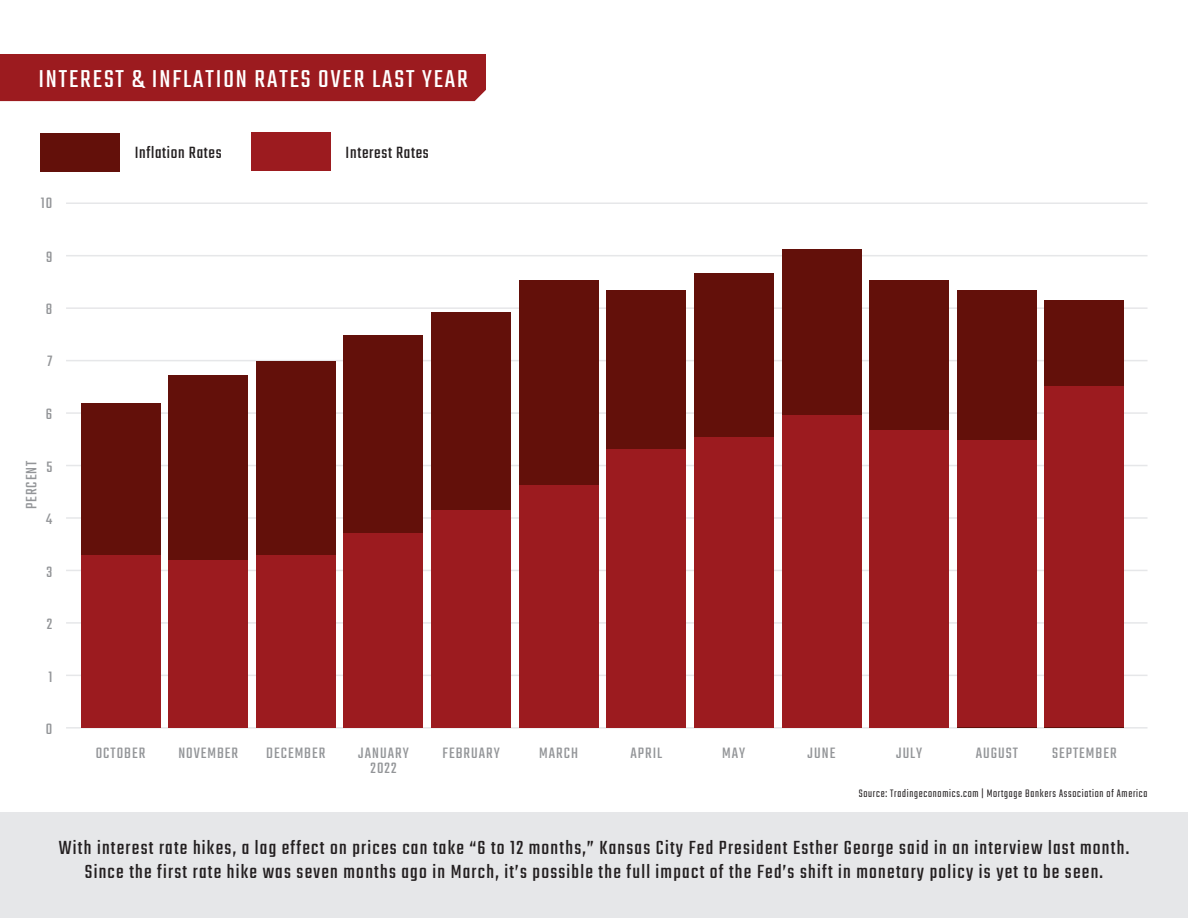
<style>
.page{position:relative;width:1188px;height:918px;background:#fff}
.page>*{position:absolute;margin:0;border:0;box-sizing:border-box;transform-origin:0 0}
.t1{font:27px "Teko";letter-spacing:.07em;color:#fff}
.t2{font:21px/24px "Teko";letter-spacing:.06em;color:#231f20;text-align:center}
.t3{font:18px "Teko";letter-spacing:.04em;color:#231f20}
.t4{font:16.65px/15.5px "Teko";letter-spacing:.06em;color:#939598;text-align:center}
.t5{font:300 12px "Teko";letter-spacing:.06em;color:#231f20}
</style>
<div class="page">
<div style="left:0;top:812px;width:1188px;height:106px;background:#e6e7e9"></div>
<div style="left:0;top:54px;width:486px;height:47px;background:#9c1b1f"></div>
<div style="left:41px;top:133px;width:79px;height:39px;background:#63100a"></div>
<div style="left:251px;top:132px;width:80px;height:39px;background:#9c1b1f"></div>
<hr style="left:66px;top:727px;width:1082px;height:2px;background:#e6e7e9">
<hr style="left:66px;top:675px;width:1082px;height:1px;background:#e6e7e9">
<hr style="left:66px;top:622px;width:1082px;height:2px;background:#e6e7e9">
<hr style="left:66px;top:570px;width:1082px;height:1px;background:#e6e7e9">
<hr style="left:66px;top:517px;width:1082px;height:2px;background:#e6e7e9">
<hr style="left:66px;top:465px;width:1082px;height:1px;background:#e6e7e9">
<hr style="left:66px;top:412px;width:1082px;height:2px;background:#e6e7e9">
<hr style="left:66px;top:360px;width:1082px;height:1px;background:#e6e7e9">
<hr style="left:66px;top:307px;width:1082px;height:2px;background:#e6e7e9">
<hr style="left:66px;top:255px;width:1082px;height:1px;background:#e6e7e9">
<hr style="left:66px;top:202px;width:1082px;height:2px;background:#e6e7e9">
<div style="left:81px;top:403px;width:79px;height:324px;background:#63100a"></div>
<div style="left:168px;top:375px;width:80px;height:352px;background:#63100a"></div>
<div style="left:256px;top:361px;width:80px;height:366px;background:#63100a"></div>
<div style="left:344px;top:335px;width:79px;height:392px;background:#63100a"></div>
<div style="left:431px;top:312px;width:80px;height:415px;background:#63100a"></div>
<div style="left:519px;top:280px;width:79px;height:447px;background:#63100a"></div>
<div style="left:870px;top:280px;width:79px;height:447px;background:#63100a"></div>
<div style="left:607px;top:290px;width:79px;height:437px;background:#63100a"></div>
<div style="left:957px;top:290px;width:80px;height:437px;background:#63100a"></div>
<div style="left:694px;top:273px;width:80px;height:454px;background:#63100a"></div>
<div style="left:782px;top:249px;width:79px;height:478px;background:#63100a"></div>
<div style="left:1045px;top:300px;width:79px;height:427px;background:#63100a"></div>
<div style="left:81px;top:555px;width:79px;height:172px;background:#9c1b1f"></div>
<div style="left:168px;top:560px;width:80px;height:167px;background:#9c1b1f"></div>
<div style="left:256px;top:555px;width:80px;height:172px;background:#9c1b1f"></div>
<div style="left:344px;top:533px;width:79px;height:194px;background:#9c1b1f"></div>
<div style="left:431px;top:510px;width:80px;height:217px;background:#9c1b1f"></div>
<div style="left:519px;top:485px;width:79px;height:242px;background:#9c1b1f"></div>
<div style="left:607px;top:449px;width:79px;height:278px;background:#9c1b1f"></div>
<div style="left:694px;top:437px;width:80px;height:290px;background:#9c1b1f"></div>
<div style="left:782px;top:415px;width:79px;height:312px;background:#9c1b1f"></div>
<div style="left:869px;top:430px;width:80px;height:297px;background:#9c1b1f"></div>
<div style="left:957px;top:441px;width:80px;height:286px;background:#9c1b1f"></div>
<div style="left:1045px;top:387px;width:79px;height:340px;background:#9c1b1f"></div>
<p class="t1" style="left:38px;top:65px;width:431px">INTEREST &amp; INFLATION RATES OVER LAST YEAR</p>
<p class="t4" style="left:41px;top:195px;width:13px">10</p>
<p class="t4" style="left:46px;top:249px;width:8px">9</p>
<p class="t4" style="left:46px;top:301px;width:8px">8</p>
<p class="t4" style="left:47px;top:353px;width:6px">7</p>
<p class="t4" style="left:46px;top:406px;width:8px">6</p>
<p class="t4" style="left:24px;top:509px;width:50px;rotate:-90deg">PERCENT</p>
<p class="t4" style="left:46px;top:459px;width:7px">5</p>
<p class="t4" style="left:46px;top:511px;width:8px">4</p>
<p class="t4" style="left:46px;top:564px;width:7px">3</p>
<p class="t4" style="left:47px;top:616px;width:7px">2</p>
<p class="t4" style="left:48px;top:669px;width:5px">1</p>
<p class="t4" style="left:46px;top:721px;width:8px">0</p>
<p class="t3" style="left:135px;top:144px;width:89px">Inflation Rates</p>
<p class="t3" style="left:346px;top:144px;width:85px">Interest Rates</p>
<p class="t4" style="left:96px;top:745px;width:51px">OCTOBER</p>
<p class="t4" style="left:178px;top:745px;width:61px">NOVEMBER</p>
<p class="t4" style="left:266px;top:745px;width:61px">DECEMBER</p>
<p class="t4" style="left:358px;top:745px;width:52px">JANUARY<br>2022</p>
<p class="t4" style="left:443px;top:745px;width:59px">FEBRUARY</p>
<p class="t4" style="left:539px;top:745px;width:40px">MARCH</p>
<p class="t4" style="left:630px;top:745px;width:33px">APRIL</p>
<p class="t4" style="left:722px;top:745px;width:25px">MAY</p>
<p class="t4" style="left:808px;top:745px;width:29px">JUNE</p>
<p class="t4" style="left:896px;top:745px;width:28px">JULY</p>
<p class="t4" style="left:976px;top:745px;width:44px">AUGUST</p>
<p class="t4" style="left:1052px;top:745px;width:66px">SEPTEMBER</p>
<p class="t5" style="left:859px;top:787px;width:290px">Source: Tradingeconomics.com | Mortgage Bankers Association of America</p>
<p class="t2" style="left:59px;top:835px;width:1072px">With interest rate hikes, a lag effect on prices can take “6 to 12 months,” Kansas City Fed President Esther George said in an interview last month.<br>Since the first rate hike was seven months ago in March, it’s possible the full impact of the Fed’s shift in monetary policy is yet to be seen.</p>
</div>
